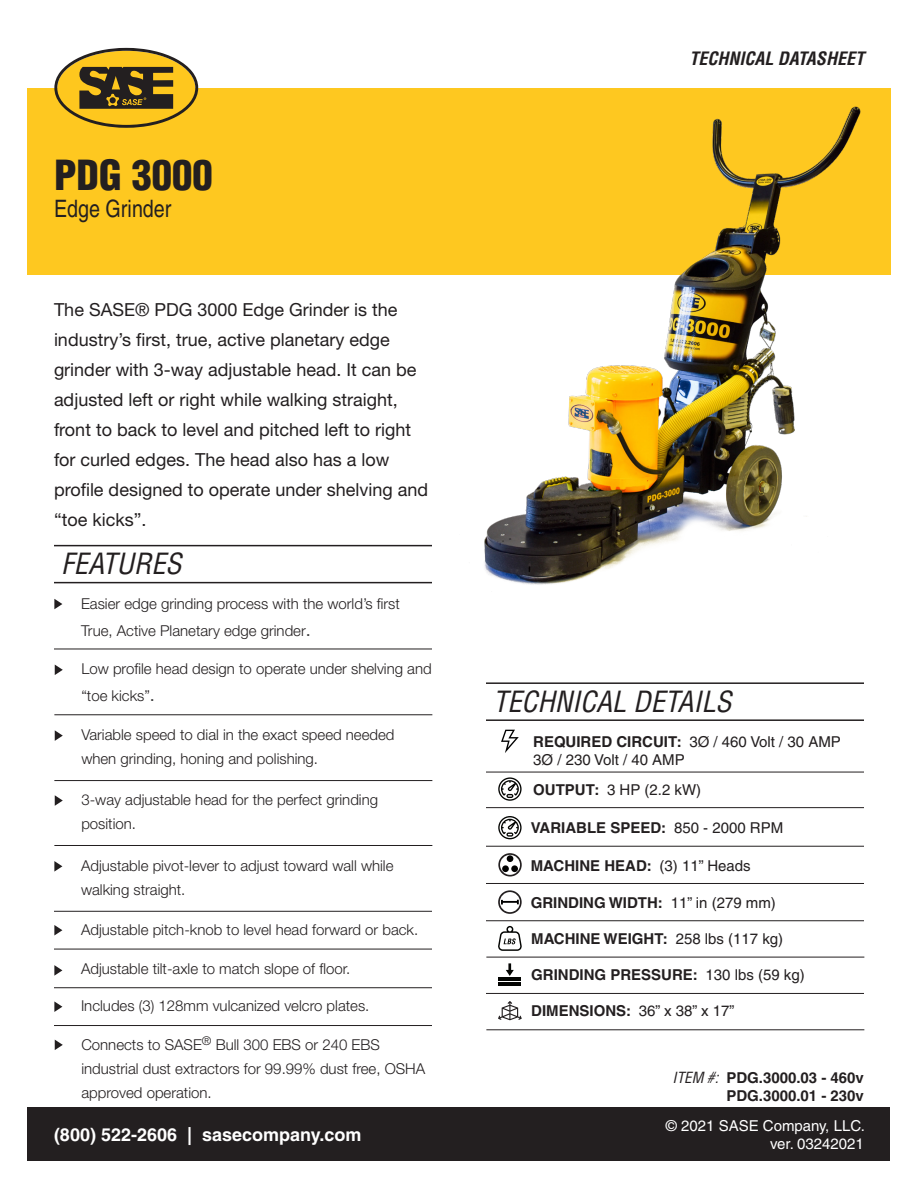
<style>
.page{position:relative;width:918px;height:1188px;background:#fff}
.page>*{position:absolute;margin:0;border:0;box-sizing:border-box;transform-origin:0 0}
.t1{font:900 condensed 40.5px "Helvetica";color:#231f20}
.t2{font:italic condensed 28.5px "Helvetica";color:#231f20}
.t3{font:condensed 24px "Helvetica";color:#231f20}
.t4{font:18px/30px "Helvetica Neue";color:#231f20}
.t5{font:700 18px "Helvetica";color:#fff}
.t6{font:italic 700 condensed 18px "Helvetica";color:#231f20}
.t7{font:300 15px/24px "Helvetica Neue";color:#231f20}
.t8{font:700 15px "Helvetica";color:#231f20}
.t9{font:15px/18px "Helvetica";color:#fff;text-align:right}
.t10{font:15px "Helvetica";color:#231f20}
.s1{font-family:"Helvetica";font-weight:400;font-size:18px;color:#3e3e3f}
.s2{font-weight:400}
.s3{font-weight:700}
.s4{font-weight:400;font-style:italic;font-stretch:condensed}
</style>
<div class="page">
<div style="left:27px;top:88px;width:864px;height:187px;background:#fec820"></div>
<svg style="left:54px;top:48px;width:144px;height:80px"></svg>
<div style="left:28px;top:1107px;width:862px;height:54px;background:#231f20"></div>
<img style="left:484px;top:106px;width:377px;height:479px">
<hr style="left:54px;top:582px;width:378px;height:1px;background:#231f20">
<hr style="left:54px;top:545px;width:378px;height:1px;background:#231f20">
<svg style="left:54px;top:599px;width:8px;height:10px"></svg>
<hr style="left:54px;top:649px;width:378px;height:1px;background:#231f20">
<hr style="left:486px;top:719px;width:378px;height:2px;background:#231f20">
<hr style="left:486px;top:682px;width:378px;height:2px;background:#231f20">
<svg style="left:501px;top:730px;width:18px;height:23px"></svg>
<hr style="left:486px;top:772px;width:378px;height:1px;background:#231f20">
<svg style="left:498px;top:777px;width:24px;height:24px"></svg>
<hr style="left:486px;top:807px;width:378px;height:1px;background:#231f20">
<hr style="left:486px;top:846px;width:378px;height:1px;background:#231f20">
<svg style="left:498px;top:853px;width:24px;height:24px"></svg>
<div style="left:502px;top:865px;width:7px;height:7px;background:#000;border-radius:50%"></div>
<div style="left:511px;top:865px;width:7px;height:7px;background:#000;border-radius:50%"></div>
<hr style="left:486px;top:883px;width:378px;height:1px;background:#231f20">
<svg style="left:498px;top:890px;width:24px;height:24px"></svg>
<hr style="left:486px;top:993px;width:378px;height:1px;background:#231f20">
<svg style="left:498px;top:926px;width:24px;height:25px"></svg>
<hr style="left:486px;top:1030px;width:378px;height:1px;background:#231f20">
<hr style="left:498px;top:982px;width:23px;height:4px;background:#040503">
<hr style="left:498px;top:977px;width:23px;height:4px;background:#040503">
<svg style="left:506px;top:963px;width:8px;height:13px"></svg>
<svg style="left:498px;top:1001px;width:24px;height:19px"></svg>
<svg style="left:498px;top:816px;width:24px;height:23px"></svg>
<hr style="left:486px;top:920px;width:378px;height:1px;background:#231f20">
<hr style="left:486px;top:957px;width:378px;height:1px;background:#231f20">
<svg style="left:55px;top:665px;width:8px;height:10px"></svg>
<hr style="left:54px;top:715px;width:378px;height:1px;background:#231f20">
<svg style="left:55px;top:730px;width:8px;height:11px"></svg>
<hr style="left:54px;top:780px;width:378px;height:1px;background:#231f20">
<svg style="left:55px;top:795px;width:8px;height:11px"></svg>
<hr style="left:54px;top:845px;width:378px;height:1px;background:#231f20">
<svg style="left:54px;top:861px;width:8px;height:11px"></svg>
<hr style="left:54px;top:911px;width:378px;height:1px;background:#231f20">
<svg style="left:54px;top:925px;width:8px;height:11px"></svg>
<hr style="left:54px;top:949px;width:378px;height:1px;background:#231f20">
<svg style="left:54px;top:965px;width:8px;height:11px"></svg>
<hr style="left:54px;top:987px;width:378px;height:1px;background:#231f20">
<svg style="left:54px;top:1001px;width:8px;height:11px"></svg>
<hr style="left:54px;top:1025px;width:378px;height:1px;background:#231f20">
<svg style="left:55px;top:1040px;width:8px;height:10px"></svg>
<p class="t1" style="left:54px;top:150px;width:160px">PDG 3000</p>
<p class="t3" style="left:54px;top:195px;width:119px">Edge Grinder</p>
<p class="t4" style="left:54px;top:294px;width:376px">The SASE® PDG 3000 Edge Grinder is the industry’s first, true, active planetary edge grinder with 3-way adjustable head. It can be adjusted left or right while walking straight, front to back to level and pitched left to right for curled edges. The head also has a low profile designed to operate under shelving and “toe kicks”.</p>
<p class="t2" style="left:61px;top:546px;width:122px">FEATURES</p>
<p class="t7" style="left:81px;top:590px;width:320px;line-height:27px">Easier edge grinding process with the world’s first<br>True, Active Planetary edge grinder<span class="s1">.</span></p>
<p class="t7" style="left:81px;top:655px;width:352px;line-height:27px">Low profile head design to operate under shelving and “toe kicks”<span class="s1">.</span></p>
<p class="t7" style="left:81px;top:723px;width:315px">Variable speed to dial in the exact speed needed when grinding, honing and polishing.</p>
<p class="t7" style="left:81px;top:788px;width:298px">3-way adjustable head for the perfect grinding position.</p>
<p class="t7" style="left:81px;top:853px;width:314px">Adjustable pivot-lever to adjust toward wall while walking straight.</p>
<p class="t7" style="left:81px;top:917px;width:339px">Adjustable pitch-knob to level head forward or back.</p>
<p class="t7" style="left:81px;top:956px;width:271px">Adjustable tilt-axle to match slope of floor.</p>
<p class="t7" style="left:81px;top:994px;width:290px">Includes (3) 128mm vulcanized velcro plates.</p>
<p class="t7" style="left:81px;top:1032px;width:345px">Connects to SASE<sup>®</sup> Bull 300 EBS or 240 EBS industrial dust extractors for 99.99% dust free, OSHA approved operation.</p>
<p class="t6" style="left:689px;top:47px;width:176px">TECHNICAL DATASHEET</p>
<p class="t2" style="left:493px;top:684px;width:240px">TECHNICAL DETAILS</p>
<p class="t8" style="left:533px;top:733px;width:309px">REQUIRED CIRCUIT: <span class="s2">3Ø / 460 Volt / 30 AMP</span></p>
<p class="t10" style="left:533px;top:781px;width:169px"><span class="s3">OUTPUT:</span> 3 HP (2.2 kW)</p>
<p class="t8" style="left:531px;top:819px;width:254px">VARIABLE SPEED: <span class="s2">850 - 2000 RPM</span></p>
<p class="t8" style="left:531px;top:856px;width:221px">MACHINE HEAD: <span class="s2">(3) 11” Heads</span></p>
<p class="t8" style="left:531px;top:894px;width:247px">GRINDING WIDTH: <span class="s2">11” in (279 mm)</span></p>
<p class="t10" style="left:533px;top:751px;width:153px">3Ø / 230 Volt / 40 AMP</p>
<p class="t8" style="left:531px;top:930px;width:254px">MACHINE WEIGHT: <span class="s2">258 lbs (117 kg)</span></p>
<p class="t8" style="left:531px;top:966px;width:275px">GRINDING PRESSURE: <span class="s2">130 lbs (59 kg)</span></p>
<p class="t8" style="left:531px;top:1002px;width:205px">DIMENSIONS: <span class="s2">36” x 38” x 17”</span></p>
<p class="t8" style="left:673px;top:1069px;width:193px"><span class="s4">ITEM #:</span> PDG.3000.03 - 460v</p>
<p class="t8" style="left:726px;top:1087px;width:139px">PDG.3000.01 - 230v</p>
<p class="t5" style="left:54px;top:1124px;width:309px">(800) 522-2606 | sasecompany.com</p>
<p class="t9" style="left:666px;top:1117px;width:200px">© 2021 SASE Company, LLC. ver. 03242021</p>
</div>
